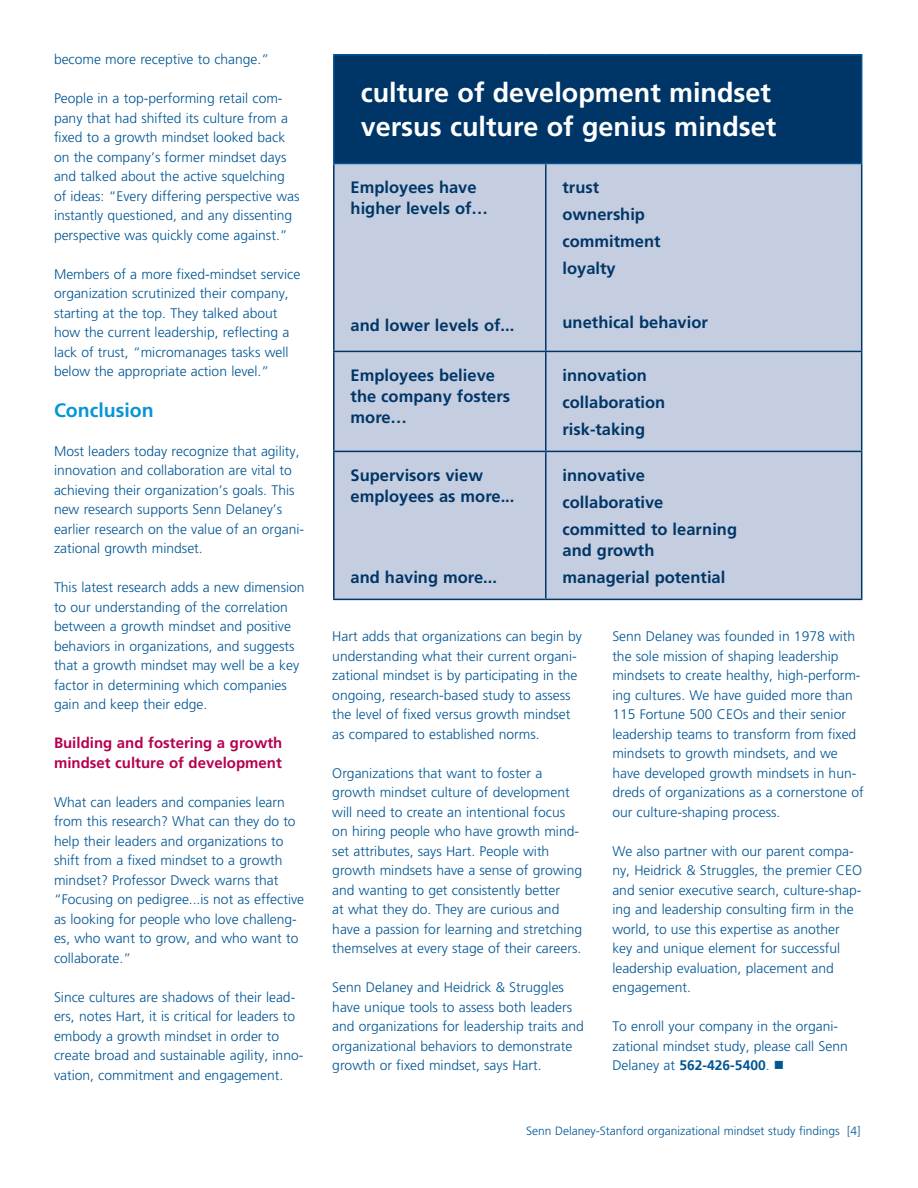
<style>
.page{position:relative;width:918px;height:1188px;background:#fff}
.page>*{position:absolute;margin:0;border:0;box-sizing:border-box;transform-origin:0 0}
.inside_headlinewhite{font:700 27px/34.5px "Frutiger LT Std";color:#fff}
.Intro_Text{font:700 19.5px "Frutiger LT Std";color:#0696d7}
.chart_text{font:700 16.5px/21px "Frutiger LT Std";color:#003667}
.Subhead_Text{font:700 15px/19.5px "Frutiger LT Std";color:#b60150}
.Body_Text{font:300 13.8px/19.5px "Frutiger LT Std";color:#005594}
.t1{font:300 12px "Frutiger LT Std";color:#005594}
.s1{font-weight:700}
</style>
<div class="page">
<div style="left:334px;top:55px;width:528px;height:109px;background:#003667"></div>
<div style="left:335px;top:164px;width:526px;height:435px;background:#c5cee0"></div>
<hr style="left:333px;top:164px;width:2px;height:187px;background:#003667">
<hr style="left:545px;top:164px;width:2px;height:187px;background:#003667">
<hr style="left:861px;top:164px;width:1px;height:187px;background:#003667">
<hr style="left:333px;top:351px;width:213px;height:1px;background:#003667">
<hr style="left:333px;top:352px;width:2px;height:99px;background:#003667">
<hr style="left:546px;top:351px;width:316px;height:1px;background:#003667">
<hr style="left:545px;top:352px;width:2px;height:99px;background:#003667">
<hr style="left:861px;top:352px;width:1px;height:99px;background:#003667">
<hr style="left:333px;top:451px;width:213px;height:1px;background:#003667">
<hr style="left:333px;top:452px;width:2px;height:147px;background:#003667">
<hr style="left:546px;top:451px;width:316px;height:1px;background:#003667">
<hr style="left:545px;top:452px;width:2px;height:147px;background:#003667">
<hr style="left:861px;top:452px;width:1px;height:147px;background:#003667">
<hr style="left:333px;top:599px;width:213px;height:1px;background:#003667">
<hr style="left:546px;top:599px;width:316px;height:1px;background:#003667">
<hr style="left:333px;top:54px;width:213px;height:1px;background:#005594">
<hr style="left:333px;top:55px;width:2px;height:108px;background:#005594">
<hr style="left:546px;top:54px;width:316px;height:1px;background:#005594">
<hr style="left:861px;top:55px;width:1px;height:108px;background:#005594">
<hr style="left:333px;top:163px;width:213px;height:1px;background:#005594">
<hr style="left:546px;top:163px;width:316px;height:1px;background:#005594">
<p class="Body_Text" style="left:54px;top:50px;width:217px">become more receptive to change.”</p>
<p class="Body_Text" style="left:54px;top:89px;width:247px">People in a top-performing retail com&shy;pany that had shifted its culture from a fixed to a growth mindset looked back on the company’s former mindset days and talked about the active squelching of ideas: “Every differing perspective was instantly questioned, and any dissenting perspective was quickly come against.”</p>
<p class="Body_Text" style="left:54px;top:265px;width:248px">Members of a more fixed-mindset service organization scrutinized their company, starting at the top. They talked about how the current leadership, reflecting a lack of trust, “micromanages tasks well below the appropriate action level.”</p>
<p class="Intro_Text" style="left:54px;top:399px;width:101px">Conclusion</p>
<p class="Body_Text" style="left:54px;top:442px;width:252px">Most leaders today recognize that agility, innovation and collaboration are vital to achieving their organization’s goals. This new research supports Senn Delaney’s earlier research on the value of an organi&shy;zational growth mindset.</p>
<p class="Body_Text" style="left:54px;top:578px;width:252px">This latest research adds a new dimension to our understanding of the correlation between a growth mindset and positive behaviors in organizations, and suggests that a growth mindset may well be a key factor in determining which companies gain and keep their edge.</p>
<p class="Subhead_Text" style="left:54px;top:734px;width:230px">Building and fostering a growth mindset culture of development</p>
<p class="Body_Text" style="left:54px;top:793px;width:252px">What can leaders and companies learn from this research? What can they do to help their leaders and organizations to shift from a fixed mindset to a growth mindset? Professor Dweck warns that “Focusing on pedigree...is not as effective as looking for people who love challeng&shy;es, who want to grow, and who want to collaborate.”</p>
<p class="Body_Text" style="left:54px;top:988px;width:251px">Since cultures are shadows of their lead&shy;ers, notes Hart, it is critical for leaders to embody a growth mindset in order to create broad and sustainable agility, inno&shy;vation, commitment and engagement.</p>
<p class="inside_headlinewhite" style="left:361px;top:76px;width:417px">culture of development mindset versus culture of genius mindset</p>
<p class="chart_text" style="left:351px;top:177px;width:139px">Employees have higher levels of…</p>
<p class="chart_text" style="left:563px;top:177px;width:38px">trust</p>
<p class="chart_text" style="left:563px;top:204px;width:84px">ownership</p>
<p class="chart_text" style="left:563px;top:231px;width:100px">commitment</p>
<p class="chart_text" style="left:563px;top:258px;width:55px">loyalty</p>
<p class="chart_text" style="left:563px;top:312px;width:147px">unethical behavior</p>
<p class="chart_text" style="left:351px;top:315px;width:165px">and lower levels of...</p>
<p class="chart_text" style="left:351px;top:364px;width:161px">Employees believe the company fosters more…</p>
<p class="chart_text" style="left:563px;top:364px;width:86px">innovation</p>
<p class="chart_text" style="left:563px;top:391px;width:104px">collaboration</p>
<p class="chart_text" style="left:563px;top:418px;width:84px">risk-taking</p>
<p class="chart_text" style="left:351px;top:464px;width:165px">Supervisors view employees as more...</p>
<p class="chart_text" style="left:351px;top:566px;width:148px">and having more...</p>
<p class="chart_text" style="left:563px;top:464px;width:84px">innovative</p>
<p class="chart_text" style="left:563px;top:491px;width:102px">collaborative</p>
<p class="chart_text" style="left:563px;top:518px;width:176px">committed to learning and growth</p>
<p class="chart_text" style="left:563px;top:566px;width:164px">managerial potential</p>
<p class="Body_Text" style="left:332px;top:627px;width:251px">Hart adds that organizations can begin by understanding what their current organi&shy;zational mindset is by participating in the ongoing, research-based study to assess the level of fixed versus growth mindset as compared to established norms.</p>
<p class="Body_Text" style="left:332px;top:763px;width:251px">Organizations that want to foster a growth mindset culture of development will need to create an intentional focus on hiring people who have growth mind&shy;set attributes, says Hart. People with growth mindsets have a sense of growing and wanting to get consistently better<br>at what they do. They are curious and have a passion for learning and stretching themselves at every stage of their careers.</p>
<p class="Body_Text" style="left:332px;top:978px;width:253px">Senn Delaney and Heidrick &amp; Struggles have unique tools to assess both leaders and organizations for leadership traits and organizational behaviors to demonstrate growth or fixed mindset, says Hart.</p>
<p class="Body_Text" style="left:612px;top:627px;width:253px">Senn Delaney was founded in 1978 with the sole mission of shaping leadership mindsets to create healthy, high-perform&shy;ing cultures. We have guided more than 115 Fortune 500 CEOs and their senior leadership teams to transform from fixed mindsets to growth mindsets, and we have developed growth mindsets in hun&shy;dreds of organizations as a cornerstone of our culture-shaping process.</p>
<p class="Body_Text" style="left:612px;top:841px;width:251px">We also partner with our parent compa&shy;ny, Heidrick &amp; Struggles, the premier CEO and senior executive search, culture-shap&shy;ing and leadership consulting firm in the world, to use this expertise as another key and unique element for successful leadership evaluation, placement and engagement.</p>
<p class="Body_Text" style="left:612px;top:1017px;width:237px">To enroll your company in the organi&shy;zational mindset study, please call Senn<br>Delaney at <span class="s1">562-426-5400</span>. ■</p>
<p class="t1" style="left:526px;top:1124px;width:336px">Senn Delaney-Stanford organizational mindset study findings [4]</p>
</div>
